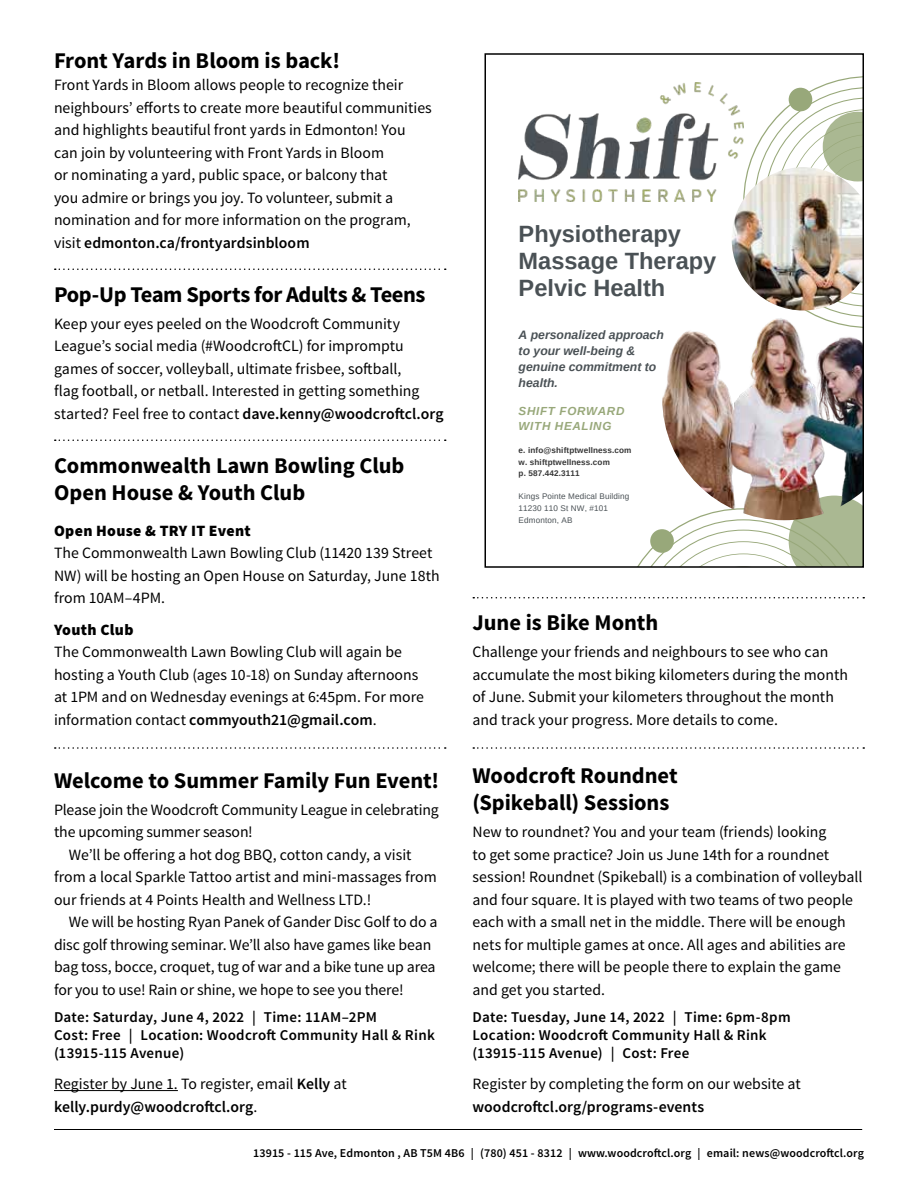
<style>
.page{position:relative;width:918px;height:1188px;background:#fff}
.page>*{position:absolute;margin:0;border:0;box-sizing:border-box;transform-origin:0 0}
.t1{font:700 23.55px/27px "Arimo";color:#4a5155}
.t2{font:700 22.5px/27px "Source Sans Pro";letter-spacing:-.005em;color:#000}
.t3{font:15.75px/22.5px "Source Sans Pro";color:#000}
.t4{font:600 15.75px "Source Sans Pro";letter-spacing:.005em;color:#000}
.t5{font:900 15.75px "Source Sans Pro";letter-spacing:.02em;color:#000}
.t6{font:600 15px/18px "Source Sans Pro";letter-spacing:.02em;color:#000}
.t7{font:italic 700 12.15px/16.4px "Arimo";color:#4a5155}
.t8{font:600 12px "Source Sans Pro";letter-spacing:.01em;color:#000}
.t9{font:italic 700 11.7px/14.5px "Arimo";letter-spacing:.055em;color:#98a87a}
.t10{font:700 8.1px/11.6px "Arimo";letter-spacing:.015em;color:#363636}
.t11{font:8.1px/11.6px "Arimo";letter-spacing:.015em;color:#4a5155}
.s1{font-weight:600}
</style>
<div class="page">
<hr style="left:54px;top:1129px;width:808px;height:1px;background:#000">
<svg style="left:55px;top:747px;width:391px;height:2px"></svg>
<svg style="left:473px;top:747px;width:391px;height:2px"></svg>
<svg style="left:55px;top:269px;width:391px;height:1px"></svg>
<svg style="left:55px;top:440px;width:391px;height:1px"></svg>
<svg style="left:473px;top:597px;width:391px;height:1px"></svg>
<hr style="left:54px;top:1090px;width:124px;height:1px;background:#000">
<svg style="left:638px;top:520px;width:223px;height:45px"></svg>
<svg style="left:748px;top:76px;width:113px;height:91px"></svg>
<div style="left:789px;top:88px;width:23px;height:23px;background:#98a87a;border-radius:50%"></div>
<img style="left:662px;top:310px;width:199px;height:210px">
<img style="left:519px;top:82px;width:225px;height:120px">
<img style="left:732px;top:167px;width:129px;height:143px">
<div style="left:650px;top:529px;width:24px;height:24px;background:#98a87a;border-radius:50%"></div>
<div style="left:484px;top:53px;width:380px;height:515px;border:2px solid #000"></div>
<h2 class="t2" style="left:54px;top:47px;width:287px">Front Yards in Bloom is back!</h2>
<p class="t3" style="left:54px;top:74px;width:379px">Front Yards in Bloom allows people to recognize their neighbours’ efforts to create more beautiful communities and highlights beautiful front yards in Edmonton! You can join by volunteering with Front Yards in Bloom<br>or nominating a yard, public space, or balcony that<br>you admire or brings you joy. To volunteer, submit a nomination and for more information on the program, visit <span class="s1">edmonton.ca/frontyardsinbloom</span></p>
<h2 class="t2" style="left:54px;top:281px;width:373px">Pop-Up Team Sports for Adults &amp; Teens</h2>
<p class="t3" style="left:54px;top:312px;width:391px">Keep your eyes peeled on the Woodcroft Community League’s social media (#WoodcroftCL) for impromptu games of soccer, volleyball, ultimate frisbee, softball,<br>flag football, or netball. Interested in getting something started? Feel free to contact <span class="s1">dave.kenny@woodcroftcl.org</span></p>
<h2 class="t2" style="left:54px;top:452px;width:352px">Commonwealth Lawn Bowling Club<br>Open House &amp; Youth Club</h2>
<p class="t5" style="left:54px;top:519px;width:198px">Open House &amp; TRY IT Event</p>
<p class="t3" style="left:54px;top:542px;width:387px">The Commonwealth Lawn Bowling Club (11420 139 Street<br>NW) will be hosting an Open House on Saturday, June 18th from 10AM–4PM.</p>
<p class="t5" style="left:54px;top:618px;width:81px">Youth Club</p>
<p class="t3" style="left:54px;top:641px;width:372px">The Commonwealth Lawn Bowling Club will again be hosting a Youth Club (ages 10-18) on Sunday afternoons at 1PM and on Wednesday evenings at 6:45pm. For more information contact <span class="s1">commyouth21@gmail.com</span>.</p>
<h2 class="t2" style="left:54px;top:767px;width:387px">Welcome to Summer Family Fun Event!</h2>
<p class="t3" style="left:54px;top:798px;width:386px">Please join the Woodcroft Community League in celebrating</p>
<p class="t3" style="left:54px;top:821px;width:200px">the upcoming summer season!</p>
<p class="t3" style="left:69px;top:843px;width:344px">We’ll be offering a hot dog BBQ, cotton candy, a visit</p>
<p class="t3" style="left:54px;top:866px;width:384px">from a local Sparkle Tattoo artist and mini-massages from</p>
<p class="t3" style="left:54px;top:888px;width:319px">our friends at 4 Points Health and Wellness LTD.!</p>
<p class="t3" style="left:69px;top:911px;width:370px">We will be hosting Ryan Panek of Gander Disc Golf to do a</p>
<p class="t3" style="left:54px;top:933px;width:379px">disc golf throwing seminar. We’ll also have games like bean</p>
<p class="t3" style="left:54px;top:956px;width:383px">bag toss, bocce, croquet, tug of war and a bike tune up area</p>
<p class="t3" style="left:54px;top:978px;width:351px">for you to use! Rain or shine, we hope to see you there!</p>
<p class="t6" style="left:54px;top:1008px;width:382px">Date: Saturday, June 4, 2022 | Time: 11AM–2PM<br>Cost: Free | Location: Woodcroft Community Hall &amp; Rink (13915-115 Avenue)</p>
<p class="t3" style="left:54px;top:1073px;width:294px">Register by June 1. To register, email <span class="s1">Kelly</span> at <span class="s1">kelly.purdy@woodcroftcl.org</span>.</p>
<h1 class="t1" style="left:519px;top:221px;width:199px">Physiotherapy<br>Massage Therapy<br>Pelvic Health</h1>
<p class="t7" style="left:519px;top:326px;width:147px">A personalized approach to your well-being &amp; genuine commitment to health.</p>
<p class="t9" style="left:519px;top:404px;width:107px">SHIFT FORWARD<br>WITH HEALING</p>
<p class="t10" style="left:519px;top:445px;width:114px">e. info@shiftptwellness.com w. shiftptwellness.com<br>p. 587.442.3111</p>
<p class="t11" style="left:519px;top:491px;width:112px">Kings Pointe Medical Building<br>11230 110 St NW, #101<br>Edmonton, AB</p>
<h2 class="t2" style="left:472px;top:610px;width:188px">June is Bike Month</h2>
<p class="t3" style="left:472px;top:641px;width:377px">Challenge your friends and neighbours to see who can accumulate the most biking kilometers during the month of June. Submit your kilometers throughout the month and track your progress. More details to come.</p>
<h2 class="t2" style="left:472px;top:763px;width:207px">Woodcroft Roundnet (Spikeball) Sessions</h2>
<p class="t3" style="left:472px;top:821px;width:392px">New to roundnet? You and your team (friends) looking<br>to get some practice? Join us June 14th for a roundnet session! Roundnet (Spikeball) is a combination of volleyball and four square. It is played with two teams of two people each with a small net in the middle. There will be enough nets for multiple games at once. All ages and abilities are welcome; there will be people there to explain the game and get you started.</p>
<p class="t6" style="left:472px;top:1008px;width:320px">Date: Tuesday, June 14, 2022 | Time: 6pm-8pm<br>Location: Woodcroft Community Hall &amp; Rink (13915-115 Avenue) | Cost: Free</p>
<p class="t3" style="left:472px;top:1073px;width:330px">Register by completing the form on our website at</p>
<p class="t4" style="left:472px;top:1096px;width:233px">woodcroftcl.org/programs-events</p>
<p class="t8" style="left:253px;top:1145px;width:612px">13915 - 115 Ave, Edmonton , AB T5M 4B6 | (780) 451 - 8312 | www.woodcroftcl.org | email: news@woodcroftcl.org</p>
</div>
